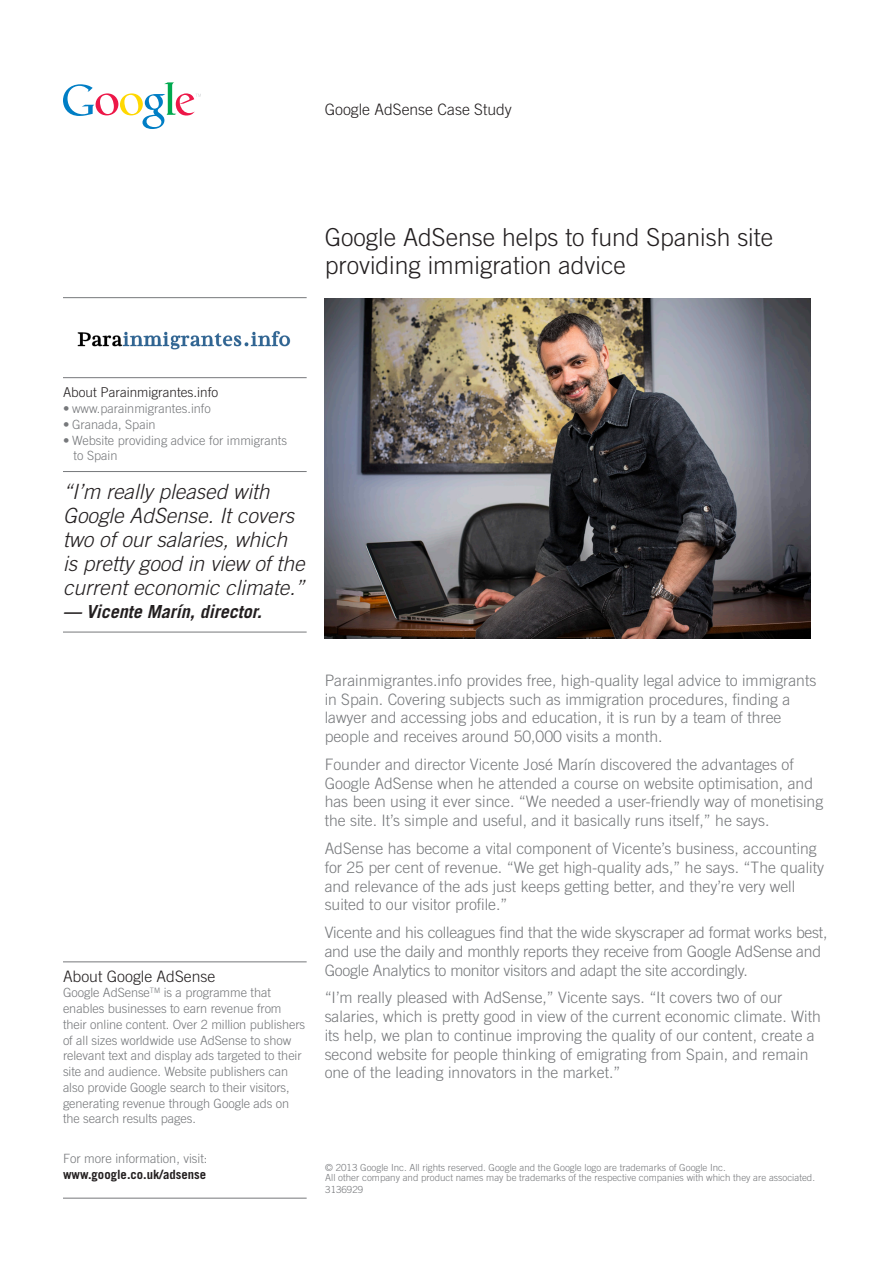
<style>
.page{position:relative;width:893px;height:1263px;background:#fff}
.page>*{position:absolute;margin:0;border:0;box-sizing:border-box;transform-origin:0 0}
.t1{font:300 24.75px/27.8px "Trade Gothic";color:#231f20}
.Sidebar_Quote{font:italic 300 21px/24px "Trade Gothic";color:#231f20}
.Sidebar_Quote-2{font:italic 700 18px "Trade Gothic";color:#231f20}
.Body_Copy_Bulletpoin{font:300 15.75px/18.8px "Trade Gothic";color:#76787b}
.Title_of_Sheet{font:300 15.75px "Trade Gothic";color:#231f20}
.Sidebar_Headline{font:300 15.75px "Trade Gothic";color:#231f20}
.Sidebar_Headline-2{font:300 13.5px "Trade Gothic";color:#231f20}
.Sidebar_Copy{font:300 12.75px/15.8px "Trade Gothic";letter-spacing:-.005em;color:#76787b}
.t2{font:300 9.75px/10.5px "Trade Gothic";color:#76787b}
.s1{font-weight:700;color:#231f20}
</style>
<div class="page">
<svg style="left:63px;top:82px;width:138px;height:47px"></svg>
<hr style="left:63px;top:297px;width:244px;height:1px;background:#76787b">
<hr style="left:63px;top:377px;width:244px;height:1px;background:#76787b">
<hr style="left:63px;top:471px;width:244px;height:1px;background:#76787b">
<hr style="left:63px;top:632px;width:244px;height:1px;background:#76787b">
<img style="left:325px;top:299px;width:485px;height:339px">
<img style="left:77px;top:330px;width:214px;height:20px">
<hr style="left:63px;top:961px;width:244px;height:1px;background:#76787b">
<hr style="left:63px;top:1198px;width:244px;height:1px;background:#76787b">
<p class="Title_of_Sheet" style="left:325px;top:100px;width:189px">Google AdSense Case Study</p>
<p class="t1" style="left:325px;top:223px;width:450px">Google AdSense helps to fund Spanish site providing immigration advice</p>
<p class="Sidebar_Headline-2" style="left:63px;top:384px;width:157px">About Parainmigrantes.info</p>
<p class="Sidebar_Copy" style="left:63px;top:400px;width:149px">• www.parainmigrantes.info</p>
<p class="Sidebar_Copy" style="left:63px;top:416px;width:94px">• Granada, Spain</p>
<p class="Sidebar_Copy" style="left:74px;top:432px;width:215px;text-indent:-11px">• Website providing advice for immigrants to Spain</p>
<p class="Sidebar_Quote" style="left:63px;top:480px;width:243px">“I’m really pleased with<br>Google AdSense. It covers two of our salaries, which is pretty good in view of the current economic climate.”</p>
<p class="Sidebar_Quote-2" style="left:63px;top:600px;width:200px">— Vicente Marín, director.</p>
<p class="Sidebar_Headline" style="left:63px;top:966px;width:154px">About Google AdSense</p>
<p class="Sidebar_Copy" style="left:63px;top:985px;width:244px">Google AdSense<sup>TM</sup> is a programme that enables businesses to earn revenue from their online content. Over 2 million publishers of all sizes worldwide use AdSense to show relevant text and display ads targeted to their site and audience. Website publishers can also provide Google search to their visitors, generating revenue through Google ads on the search results pages.</p>
<p class="Sidebar_Copy" style="left:63px;top:1150px;width:146px">For more information, visit: <span class="s1">www.google.co.uk/adsense</span></p>
<p class="Body_Copy_Bulletpoin" style="left:325px;top:671px;width:493px">Parainmigrantes.info provides free, high-quality legal advice to immigrants in Spain. Covering subjects such as immigration procedures, finding a lawyer and accessing jobs and education, it is run by a team of three people and receives around 50,000 visits a month.</p>
<p class="Body_Copy_Bulletpoin" style="left:325px;top:755px;width:500px">Founder and director Vicente José Marín discovered the advantages of Google AdSense when he attended a course on website optimisation, and has been using it ever since. “We needed a user-friendly way of monetising the site. It’s simple and useful, and it basically runs itself,” he says.</p>
<p class="Body_Copy_Bulletpoin" style="left:325px;top:839px;width:501px">AdSense has become a vital component of Vicente’s business, accounting for 25 per cent of revenue. “We get high-quality ads,” he says. “The quality and relevance of the ads just keeps getting better, and they’re very well suited to our visitor profile.”</p>
<p class="Body_Copy_Bulletpoin" style="left:325px;top:923px;width:504px">Vicente and his colleagues find that the wide skyscraper ad format works best, and use the daily and monthly reports they receive from Google AdSense and<br>Google Analytics to monitor visitors and adapt the site accordingly.</p>
<p class="Body_Copy_Bulletpoin" style="left:325px;top:988px;width:498px">“I’m really pleased with AdSense,” Vicente says. “It covers two of our salaries, which is pretty good in view of the current economic climate. With its help, we plan to continue improving the quality of our content, create a second website for people thinking of emigrating from Spain, and remain one of the leading innovators in the market.”</p>
<p class="t2" style="left:325px;top:1162px;width:491px">© 2013 Google Inc. All rights reserved. Google and the Google logo are trademarks of Google Inc.<br>All other company and product names may be trademarks of the respective companies with which they are associated.</p>
<p class="t2" style="left:325px;top:1184px;width:39px">3136929</p>
</div>
